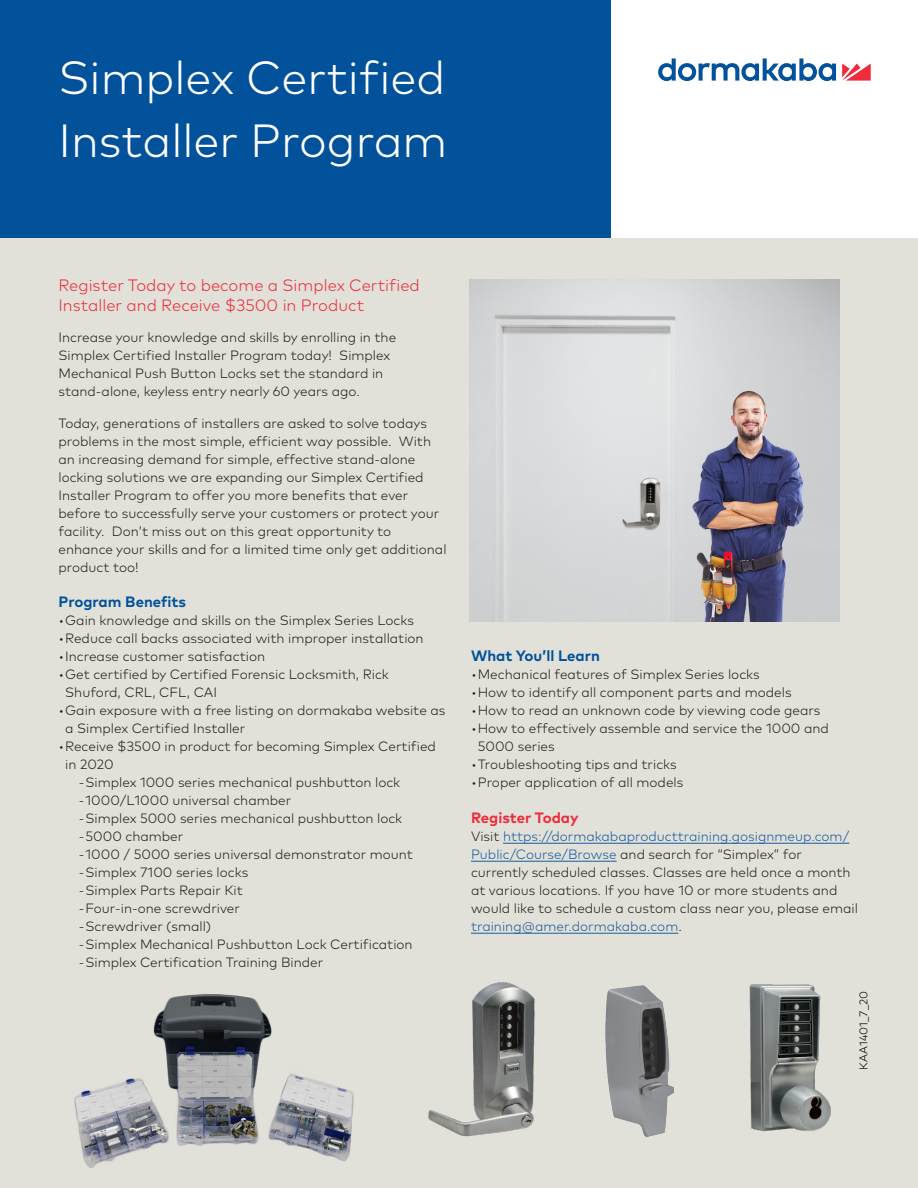
<style>
.page{position:relative;width:918px;height:1188px;background:#fff}
.page>*{position:absolute;margin:0;border:0;box-sizing:border-box;transform-origin:0 0}
.Title_blue_25pt_30pt{font:300 46.5px/63px "Mark Pro";color:#fff}
.Body_Text_9pt_12pt_p{font:300 16.5px/19.5px "Mark Pro";color:#ee2c3b}
.Paragraph_Title_9pt{font:700 15px "Mark Pro";color:#01519b}
.Paragraph_Title_9pt-2{font:700 15px "Mark Pro";color:#ee2c3b}
.Body_Text_9pt_12pt_p-2{font:300 13.5px/18px "Mark Pro";color:#231f20}
.Paragraph_Title_9pt-3{font:300 13.5px/18px "Mark Pro";color:#231f20}
.Descriptor_7_5pt_9_5{font:300 11.25px "Mark Pro";color:#040503}
.s1{color:#175d9e}
</style>
<div class="page">
<div style="left:0;top:238px;width:918px;height:950px;background:#e2e1d9"></div>
<hr style="left:503px;top:843px;width:346px;height:1px;background:#175d9e">
<hr style="left:471px;top:861px;width:146px;height:1px;background:#175d9e">
<hr style="left:471px;top:933px;width:207px;height:1px;background:#175d9e">
<img style="left:74px;top:994px;width:280px;height:174px">
<img style="left:470px;top:280px;width:369px;height:341px">
<img style="left:428px;top:982px;width:107px;height:155px">
<img style="left:749px;top:984px;width:82px;height:148px">
<img style="left:606px;top:986px;width:68px;height:150px">
<svg style="left:842px;top:64px;width:29px;height:17px"></svg>
<svg style="left:658px;top:58px;width:178px;height:23px"></svg>
<div style="left:0;top:0;width:611px;height:238px;background:#01519b"></div>
<p class="Title_blue_25pt_30pt" style="left:58px;top:43px;width:391px">Simplex Certified<br>Installer Program</p>
<p class="Body_Text_9pt_12pt_p" style="left:58px;top:274px;width:363px">Register Today to become a Simplex Certified<br>Installer and Receive $3500 in Product</p>
<p class="Body_Text_9pt_12pt_p-2" style="left:58px;top:327px;width:339px">Increase your knowledge and skills by enrolling in the Simplex Certified Installer Program today! Simplex Mechanical Push Button Locks set the standard in stand-alone, keyless entry nearly 60 years ago.</p>
<p class="Body_Text_9pt_12pt_p-2" style="left:58px;top:413px;width:390px">Today, generations of installers are asked to solve todays problems in the most simple, efficient way possible. With an increasing demand for simple, effective stand-alone locking solutions we are expanding our Simplex Certified Installer Program to offer you more benefits that ever before to successfully serve your customers or protect your facility. Don’t miss out on this great opportunity to enhance your skills and for a limited time only get additional product too!</p>
<p class="Paragraph_Title_9pt" style="left:58px;top:591px;width:129px">Program Benefits</p>
<p class="Body_Text_9pt_12pt_p-2" style="left:58px;top:611px;width:357px">•Gain knowledge and skills on the Simplex Series Locks</p>
<p class="Body_Text_9pt_12pt_p-2" style="left:58px;top:629px;width:367px">•Reduce call backs associated with improper installation</p>
<p class="Body_Text_9pt_12pt_p-2" style="left:58px;top:647px;width:208px">•Increase customer satisfaction</p>
<p class="Body_Text_9pt_12pt_p-2" style="left:65px;top:665px;width:325px;text-indent:-7px">•Get certified by Certified Forensic Locksmith, Rick<br>Shuford, CRL, CFL, CAI</p>
<p class="Body_Text_9pt_12pt_p-2" style="left:65px;top:701px;width:382px;text-indent:-7px">•Gain exposure with a free listing on dormakaba website as a Simplex Certified Installer</p>
<p class="Body_Text_9pt_12pt_p-2" style="left:65px;top:737px;width:372px;text-indent:-7px">•Receive $3500 in product for becoming Simplex Certified in 2020</p>
<p class="Body_Text_9pt_12pt_p-2" style="left:79px;top:773px;width:323px">‐Simplex 1000 series mechanical pushbutton lock</p>
<p class="Body_Text_9pt_12pt_p-2" style="left:79px;top:791px;width:214px">‐1000/L1000 universal chamber</p>
<p class="Body_Text_9pt_12pt_p-2" style="left:79px;top:809px;width:325px">‐Simplex 5000 series mechanical pushbutton lock</p>
<p class="Body_Text_9pt_12pt_p-2" style="left:79px;top:827px;width:106px">‐5000 chamber</p>
<p class="Body_Text_9pt_12pt_p-2" style="left:79px;top:845px;width:336px">‐1000 / 5000 series universal demonstrator mount</p>
<p class="Body_Text_9pt_12pt_p-2" style="left:79px;top:863px;width:171px">‐Simplex 7100 series locks</p>
<p class="Body_Text_9pt_12pt_p-2" style="left:79px;top:881px;width:166px">‐Simplex Parts Repair Kit</p>
<p class="Body_Text_9pt_12pt_p-2" style="left:79px;top:899px;width:163px">‐Four-in-one screwdriver</p>
<p class="Body_Text_9pt_12pt_p-2" style="left:79px;top:917px;width:134px">‐Screwdriver (small)</p>
<p class="Body_Text_9pt_12pt_p-2" style="left:79px;top:935px;width:336px">‐Simplex Mechanical Pushbutton Lock Certification</p>
<p class="Body_Text_9pt_12pt_p-2" style="left:79px;top:953px;width:246px">‐Simplex Certification Training Binder</p>
<p class="Paragraph_Title_9pt" style="left:471px;top:645px;width:130px">What You’ll Learn</p>
<p class="Body_Text_9pt_12pt_p-2" style="left:471px;top:665px;width:290px">•Mechanical features of Simplex Series locks</p>
<p class="Body_Text_9pt_12pt_p-2" style="left:471px;top:683px;width:322px">•How to identify all component parts and models</p>
<p class="Body_Text_9pt_12pt_p-2" style="left:471px;top:701px;width:351px">•How to read an unknown code by viewing code gears</p>
<p class="Body_Text_9pt_12pt_p-2" style="left:478px;top:719px;width:353px;text-indent:-7px">•How to effectively assemble and service the 1000 and<br>5000 series</p>
<p class="Body_Text_9pt_12pt_p-2" style="left:471px;top:755px;width:207px">•Troubleshooting tips and tricks</p>
<p class="Body_Text_9pt_12pt_p-2" style="left:471px;top:773px;width:214px">•Proper application of all models</p>
<p class="Paragraph_Title_9pt-2" style="left:471px;top:807px;width:109px">Register Today</p>
<p class="Paragraph_Title_9pt-3" style="left:471px;top:827px;width:388px">Visit <span class="s1">https://dormakabaproducttraining.gosignmeup.com/ Public/Course/Browse</span> and search for “Simplex” for currently scheduled classes. Classes are held once a month at various locations. If you have 10 or more students and would like to schedule a custom class near you, please email <span class="s1">training@amer.dormakaba.com</span>.</p>
<p class="Descriptor_7_5pt_9_5" style="left:855px;top:1070px;width:80px;rotate:-90deg">KAA1401_7_20</p>
</div>
